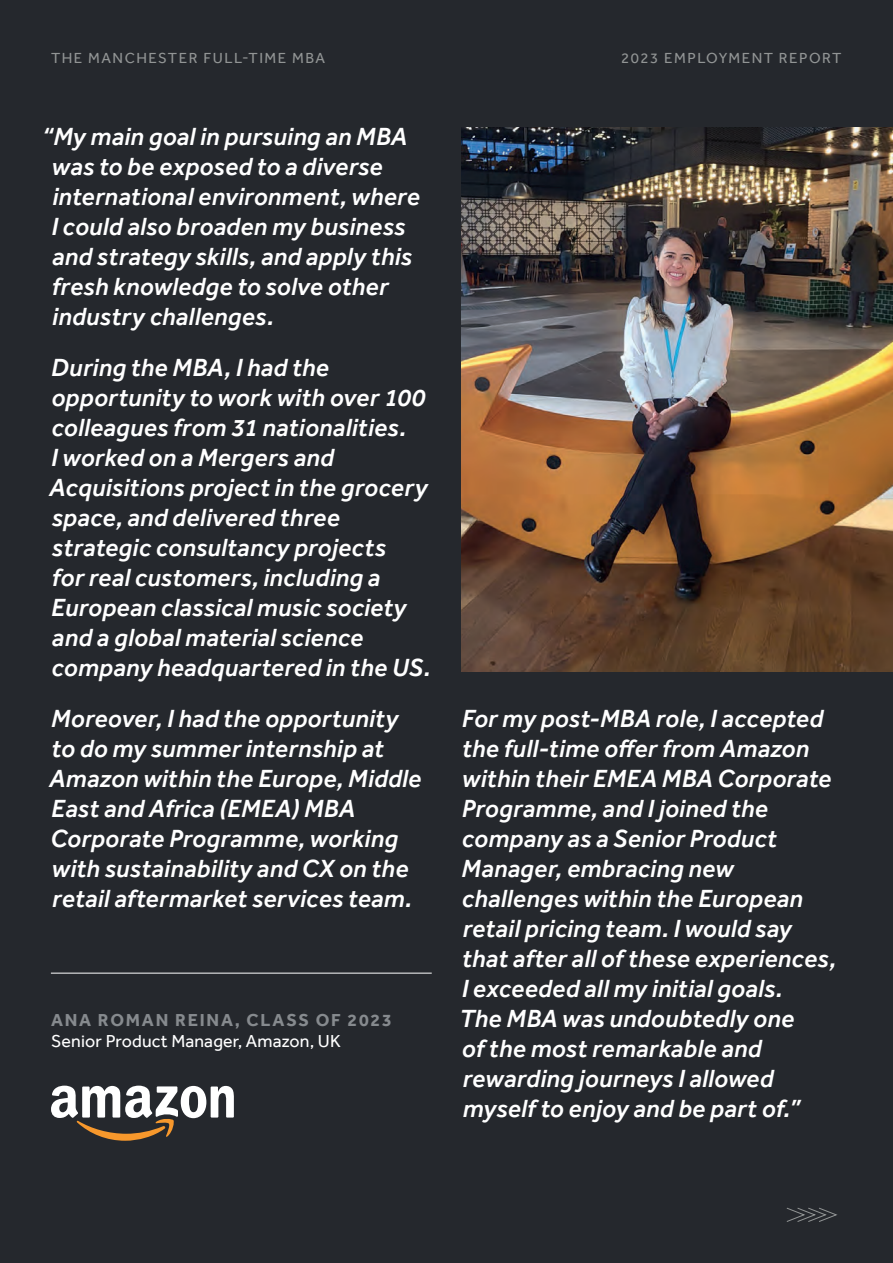
<style>
.page{position:relative;width:893px;height:1263px;background:#25282d}
.page>*{position:absolute;margin:0;border:0;box-sizing:border-box;transform-origin:0 0}
.t1{font:italic 500 25.5px/30px "Effra";letter-spacing:.01em;color:#fff}
.t2{font:17.85px "Effra";letter-spacing:.01em;color:#fff}
.t3{font:700 17.85px "Effra";letter-spacing:.1em;color:#868a8e}
.t4{font:15px "Effra";letter-spacing:.1em;color:#929595}
</style>
<div class="page">
<img style="left:461px;top:128px;width:432px;height:544px">
<svg style="left:51px;top:1085px;width:183px;height:56px"></svg>
<hr style="left:51px;top:973px;width:381px;height:1px;background:#fff">
<svg style="left:786px;top:1207px;width:52px;height:15px"></svg>
<p class="t4" style="left:51px;top:49px;width:276px">THE MANCHESTER FULL-TIME MBA</p>
<p class="t4" style="left:621px;top:49px;width:222px">2023 EMPLOYMENT REPORT</p>
<p class="t1" style="left:51px;top:121px;width:370px;text-indent:-9px">“My main goal in pursuing an MBA was to be exposed to a diverse international environment, where<br>I could also broaden my business and strategy skills, and apply this fresh knowledge to solve other industry challenges.</p>
<p class="t1" style="left:49px;top:352px;width:383px">During the MBA, I had the opportunity to work with over 100 colleagues from 31 nationalities.<br>I worked on a Mergers and<br>Acquisitions project in the grocery space, and delivered three strategic consultancy projects<br>for real customers, including a<br>European classical music society and a global material science company headquartered in the US.</p>
<p class="t1" style="left:49px;top:703px;width:374px">Moreover, I had the opportunity to do my summer internship at<br>Amazon within the Europe, Middle<br>East and Africa (EMEA) MBA<br>Corporate Programme, working with sustainability and CX on the retail aftermarket services team.</p>
<p class="t1" style="left:459px;top:703px;width:378px">For my post-MBA role, I accepted the full-time offer from Amazon within their EMEA MBA Corporate<br>Programme, and I joined the company as a Senior Product<br>Manager, embracing new challenges within the European retail pricing team. I would say that after all of these experiences,<br>I exceeded all my initial goals.<br>The MBA was undoubtedly one<br>of the most remarkable and rewarding journeys I allowed myself to enjoy and be part of.”</p>
<h3 class="t3" style="left:51px;top:1009px;width:342px">ANA ROMAN REINA, CLASS OF 2023</h3>
<p class="t2" style="left:51px;top:1031px;width:291px">Senior Product Manager, Amazon, UK</p>
</div>
